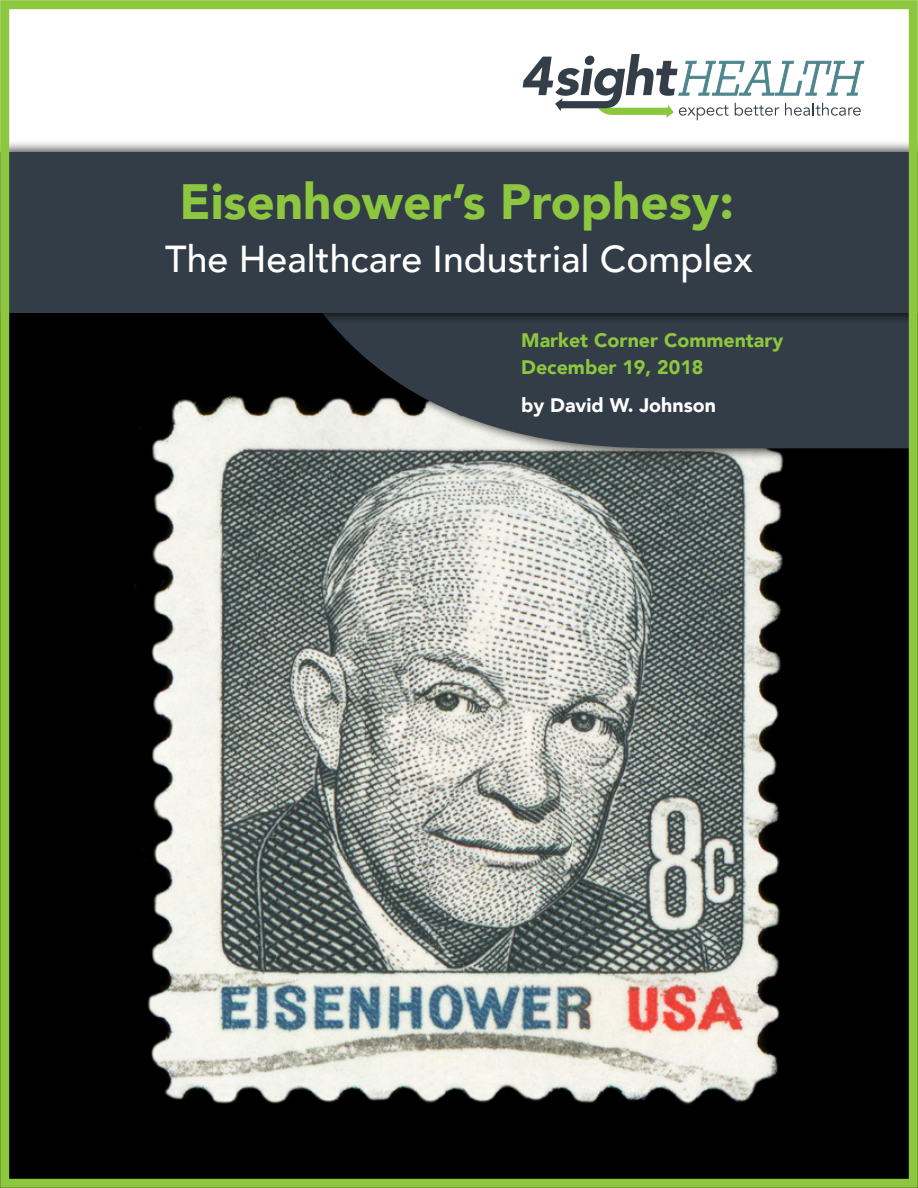
<style>
.page{position:relative;width:918px;height:1188px;background:#fff}
.page>*{position:absolute;margin:0;border:0;box-sizing:border-box;transform-origin:0 0}
.t1{font:900 49.5px "Avenir";color:#8dc63f}
.t2{font:500 37.5px "Avenir";color:#fff}
.t3{font:900 19.65px/26.7px "Avenir";color:#8dc63f}
.t4{font:900 19.65px "Avenir";color:#fff}
</style>
<div class="page">
<img style="left:10px;top:326px;width:898px;height:852px">
<svg style="left:523px;top:54px;width:341px;height:66px"></svg>
<div style="left:242px;top:152px;width:676px;height:309px;background:#000;opacity:.75"></div>
<svg style="left:249px;top:326px;width:659px;height:122px;background:#434b51"></svg>
<div style="left:0;top:140px;width:918px;height:186px;background:#000;opacity:.75"></div>
<div style="left:0;top:153px;width:918px;height:160px;background:#323d47"></div>
<div style="left:0;top:0;width:918px;height:1188px;border:9px solid #8dc63f"></div>
<h1 class="t1" style="left:180px;top:159px;width:556px">Eisenhower’s Prophesy:</h1>
<h2 class="t2" style="left:165px;top:226px;width:589px">The Healthcare Industrial Complex</h2>
<p class="t3" style="left:521px;top:327px;width:264px">Market Corner Commentary<br>December 19, 2018</p>
<p class="t4" style="left:521px;top:388px;width:196px">by David W. Johnson</p>
</div>
